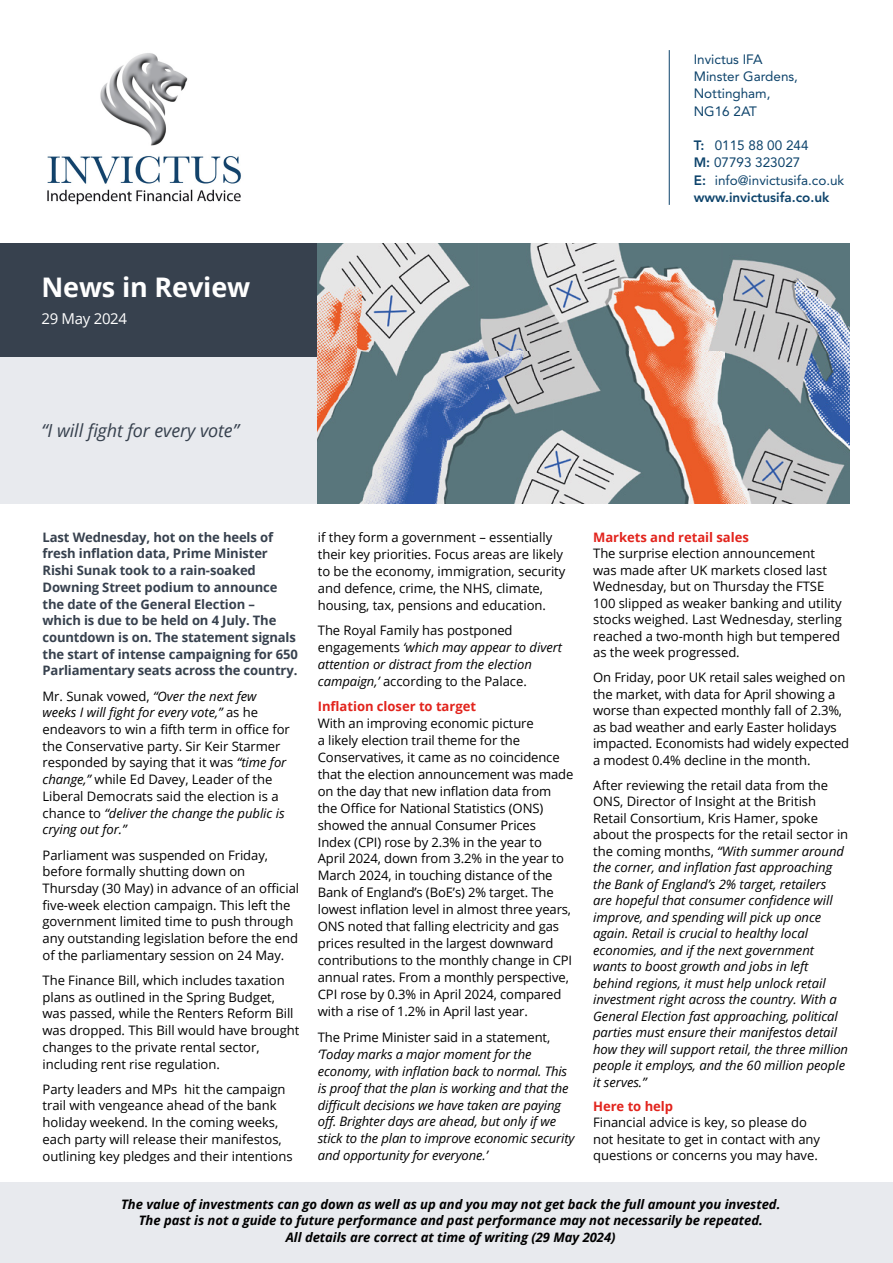
<style>
.page{position:relative;width:893px;height:1263px;background:#fff}
.page>*{position:absolute;margin:0;border:0;box-sizing:border-box;transform-origin:0 0}
.t1{font:700 27px "Open Sans";letter-spacing:-.005em;color:#fff}
.t2{font:italic 18px "Open Sans";letter-spacing:-.005em;color:#37414e}
.t3{font:15px "Open Sans";letter-spacing:-.02em;color:#fff}
.t4{font:13.5px/17.2px "Avenir LT Std";color:#0d436b}
.t5{font:13.05px/16.6px "Open Sans";letter-spacing:-.005em;color:#000}
.t6{font:italic 13.05px/16.5px "Open Sans";letter-spacing:-.005em;color:#000}
.t7{font:700 13.05px/16.6px "Open Sans";letter-spacing:-.01em;color:#37414e}
.t8{font:italic 700 13.05px/16.5px "Open Sans";letter-spacing:-.005em;color:#000;text-align:center}
.t9{font:700 13.05px "Open Sans";letter-spacing:-.005em;color:#e2241d}
.s1{font-weight:800}
.s2{font-style:italic}
.s3{font-style:normal}
</style>
<div class="page">
<div style="left:0;top:1182px;width:893px;height:81px;background:#e8eaee"></div>
<div style="left:0;top:337px;width:318px;height:167px;background:#e8eaee"></div>
<div style="left:0;top:243px;width:318px;height:114px;background:#37414e"></div>
<img style="left:318px;top:243px;width:531px;height:261px">
<img style="left:47px;top:53px;width:194px;height:152px">
<hr style="left:669px;top:50px;width:1px;height:155px;background:#0d436b">
<h1 class="t1" style="left:41px;top:269px;width:210px">News in Review</h1>
<p class="t3" style="left:41px;top:308px;width:87px">29 May 2024</p>
<p class="t4" style="left:694px;top:50px;width:106px">Invictus IFA<br>Minster Gardens,<br>Nottingham,<br>NG16 2AT</p>
<p class="t4" style="left:694px;top:137px;width:152px"><span class="s1">T:</span> 0115 88 00 244<br><span class="s1">M:</span> 07793 323027<br><span class="s1">E:</span> info@invictusifa.co.uk <span class="s1">www.invictusifa.co.uk</span></p>
<h2 class="t2" style="left:41px;top:419px;width:199px">“I will fight for every vote”</h2>
<p class="t7" style="left:43px;top:528px;width:257px">Last Wednesday, hot on the heels of fresh inflation data, Prime Minister Rishi Sunak took to a rain-soaked Downing Street podium to announce the date of the General Election –<br>which is due to be held on 4 July. The countdown is on. The statement signals the start of intense campaigning for 650<br>Parliamentary seats across the country.</p>
<p class="t5" style="left:43px;top:687px;width:249px">Mr. Sunak vowed, <span class="s2">“Over the next few weeks I will fight for every vote,”</span> as he endeavors to win a fifth term in office for the Conservative party. Sir Keir Starmer responded by saying that it was <span class="s2">“time for change,”</span> while Ed Davey, Leader of the Liberal Democrats said the election is a chance to <span class="s2">“deliver the change the public is crying out for.”</span></p>
<p class="t5" style="left:43px;top:846px;width:258px">Parliament was suspended on Friday, before formally shutting down on Thursday (30 May) in advance of an official five-week election campaign. This left the government limited time to push through any outstanding legislation before the end of the parliamentary session on 24 May.</p>
<p class="t5" style="left:43px;top:971px;width:259px">The Finance Bill, which includes taxation plans as outlined in the Spring Budget, was passed, while the Renters Reform Bill was dropped. This Bill would have brought changes to the private rental sector, including rent rise regulation.</p>
<p class="t5" style="left:43px;top:1080px;width:252px">Party leaders and MPs hit the campaign trail with vengeance ahead of the bank holiday weekend. In the coming weeks, each party will release their manifestos, outlining key pledges and their intentions</p>
<p class="t5" style="left:318px;top:528px;width:249px">if they form a government – essentially their key priorities. Focus areas are likely to be the economy, immigration, security and defence, crime, the NHS, climate, housing, tax, pensions and education.</p>
<p class="t6" style="left:318px;top:621px;width:246px;line-height:17px"><span class="s3">The Royal Family has postponed engagements</span> ‘which may appear to divert attention or distract from the election campaign,’ <span class="s3">according to the Palace.</span></p>
<p class="t9" style="left:318px;top:697px;width:160px">Inflation closer to target</p>
<p class="t5" style="left:318px;top:714px;width:257px">With an improving economic picture<br>a likely election trail theme for the Conservatives, it came as no coincidence that the election announcement was made on the day that new inflation data from the Office for National Statistics (ONS) showed the annual Consumer Prices<br>Index (CPI) rose by 2.3% in the year to<br>April 2024, down from 3.2% in the year to March 2024, in touching distance of the Bank of England’s (BoE’s) 2% target. The lowest inflation level in almost three years, ONS noted that falling electricity and gas prices resulted in the largest downward contributions to the monthly change in CPI annual rates. From a monthly perspective, CPI rose by 0.3% in April 2024, compared with a rise of 1.2% in April last year.</p>
<p class="t5" style="left:318px;top:1028px;width:234px">The Prime Minister said in a statement,</p>
<p class="t6" style="left:318px;top:1045px;width:258px;line-height:17px">‘Today marks a major moment for the economy, with inflation back to normal. This is proof that the plan is working and that the difficult decisions we have taken are paying off. Brighter days are ahead, but only if we stick to the plan to improve economic security and opportunity for everyone.’</p>
<p class="t9" style="left:593px;top:528px;width:157px">Markets and retail sales</p>
<p class="t5" style="left:593px;top:545px;width:250px">The surprise election announcement<br>was made after UK markets closed last Wednesday, but on Thursday the FTSE 100 slipped as weaker banking and utility stocks weighed. Last Wednesday, sterling reached a two-month high but tempered as the week progressed.</p>
<p class="t5" style="left:593px;top:669px;width:258px">On Friday, poor UK retail sales weighed on the market, with data for April showing a worse than expected monthly fall of 2.3%, as bad weather and early Easter holidays impacted. Economists had widely expected a modest 0.4% decline in the month.</p>
<p class="t6" style="left:593px;top:776px;width:257px"><span class="s3">After reviewing the retail data from the ONS, Director of Insight at the British Retail Consortium, Kris Hamer, spoke about the prospects for the retail sector in the coming months,</span> “With summer around the corner, and inflation fast approaching the Bank of England’s 2% target, retailers are hopeful that consumer confidence will improve, and spending will pick up once again. Retail is crucial to healthy local economies, and if the next government wants to boost growth and jobs in left behind regions, it must help unlock retail investment right across the country. With a General Election fast approaching, political parties must ensure their manifestos detail how they will support retail, the three million people it employs, and the 60 million people it serves.”</p>
<p class="t9" style="left:593px;top:1097px;width:81px">Here to help</p>
<p class="t5" style="left:593px;top:1114px;width:229px">Financial advice is key, so please do not hesitate to get in contact with any questions or concerns you may have.</p>
<p class="t8" style="left:121px;top:1195px;width:661px">The value of investments can go down as well as up and you may not get back the full amount you invested.<br>The past is not a guide to future performance and past performance may not necessarily be repeated.<br>All details are correct at time of writing (29 May 2024)</p>
</div>
